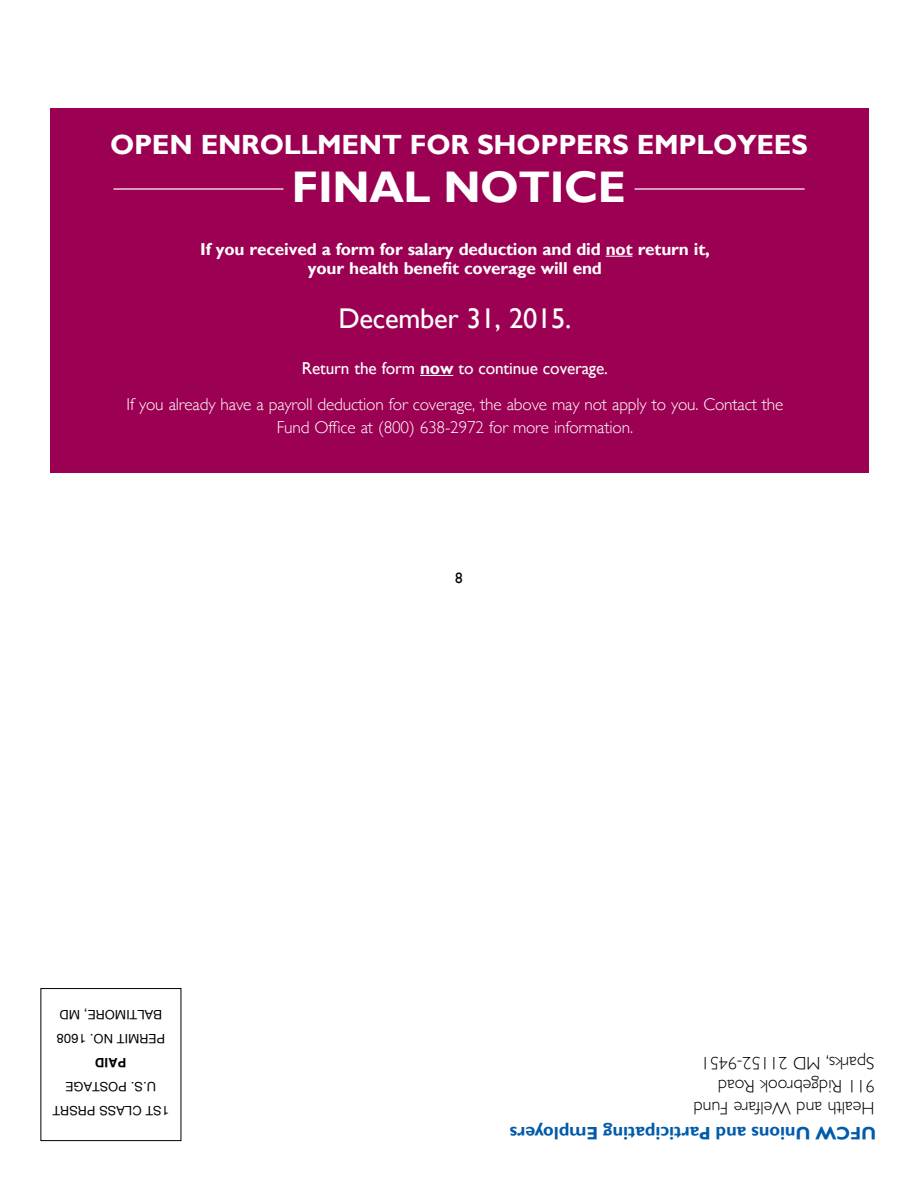
<style>
.page{position:relative;width:918px;height:1188px;background:#fff}
.page>*{position:absolute;margin:0;border:0;box-sizing:border-box;transform-origin:0 0}
.t1{font:700 44.25px "Gill Sans";letter-spacing:-.01em;color:#fff}
.t2{font:28.5px "Gill Sans";letter-spacing:-.01em;color:#fff}
.t3{font:700 27.75px "Gill Sans";letter-spacing:-.01em;color:#fff}
.t4{font:300 18px/22.5px "Gill Sans";color:#000}
.t5{font:700 18px "Gill Sans";color:#005baa}
.t6{font:300 17.25px/36px "Gill Sans";letter-spacing:-.01em;color:#fff;text-align:center}
.t7{font:700 17.25px/19.5px "Gill Sans";letter-spacing:-.01em;color:#fff;text-align:center}
.t8{font:15px "Gill Sans";color:#000}
.t9{font:12.9px/24px "Helvetica Neue";letter-spacing:.015em;color:#000;text-align:center}
.t10{font:700 12.9px "Helvetica";color:#000}
.s1{font-weight:400}
.s2{font-weight:700}
</style>
<div class="page">
<div style="left:50px;top:108px;width:818px;height:364px;background:#9c0052"></div>
<div style="left:40px;top:988px;width:141px;height:153px;border:1px solid #000"></div>
<svg style="left:606px;top:256px;width:26px;height:1px"></svg>
<hr style="left:420px;top:375px;width:33px;height:1px;background:#fff">
<hr style="left:113px;top:188px;width:171px;height:2px;background:#ead1d7">
<hr style="left:635px;top:188px;width:170px;height:2px;background:#ead1d7">
<h3 class="t3" style="left:110px;top:128px;width:699px">OPEN ENROLLMENT FOR SHOPPERS EMPLOYEES</h3>
<h1 class="t1" style="left:292px;top:161px;width:336px">FINAL NOTICE</h1>
<p class="t7" style="left:200px;top:240px;width:511px">If you received a form for salary deduction and did not return it, your health benefit coverage will end</p>
<h2 class="t2" style="left:339px;top:302px;width:234px">December 31, 2015.</h2>
<p class="t6" style="left:127px;top:350px;width:658px"><span class="s1">Return the form</span> <span class="s2">now</span> <span class="s1">to continue coverage.<br></span>If you already have a payroll deduction for coverage, the above may not apply to you. Contact the</p>
<p class="t6" style="left:277px;top:408px;width:358px">Fund Office at (800) 638-2972 for more information.</p>
<p class="t9" style="left:165px;top:1050px;width:110px;text-align:left;rotate:-180deg">PERMIT NO. 1608<br>BALTIMORE, MD</p>
<p class="t10" style="left:127px;top:1073px;width:33px;rotate:-180deg">PAID</p>
<p class="t9" style="left:169px;top:1122px;width:118px;rotate:-180deg">1ST CLASS PRSRT<br>U.S. POSTAGE</p>
<p class="t8" style="left:455px;top:569px;width:9px">8</p>
<p class="t4" style="left:875px;top:1120px;width:182px;rotate:-180deg">Health and Welfare Fund<br>911 Ridgebrook Road<br>Sparks, MD 21152-9451</p>
<p class="t5" style="left:876px;top:1144px;width:368px;rotate:-180deg">UFCW Unions and Participating Employers</p>
</div>
